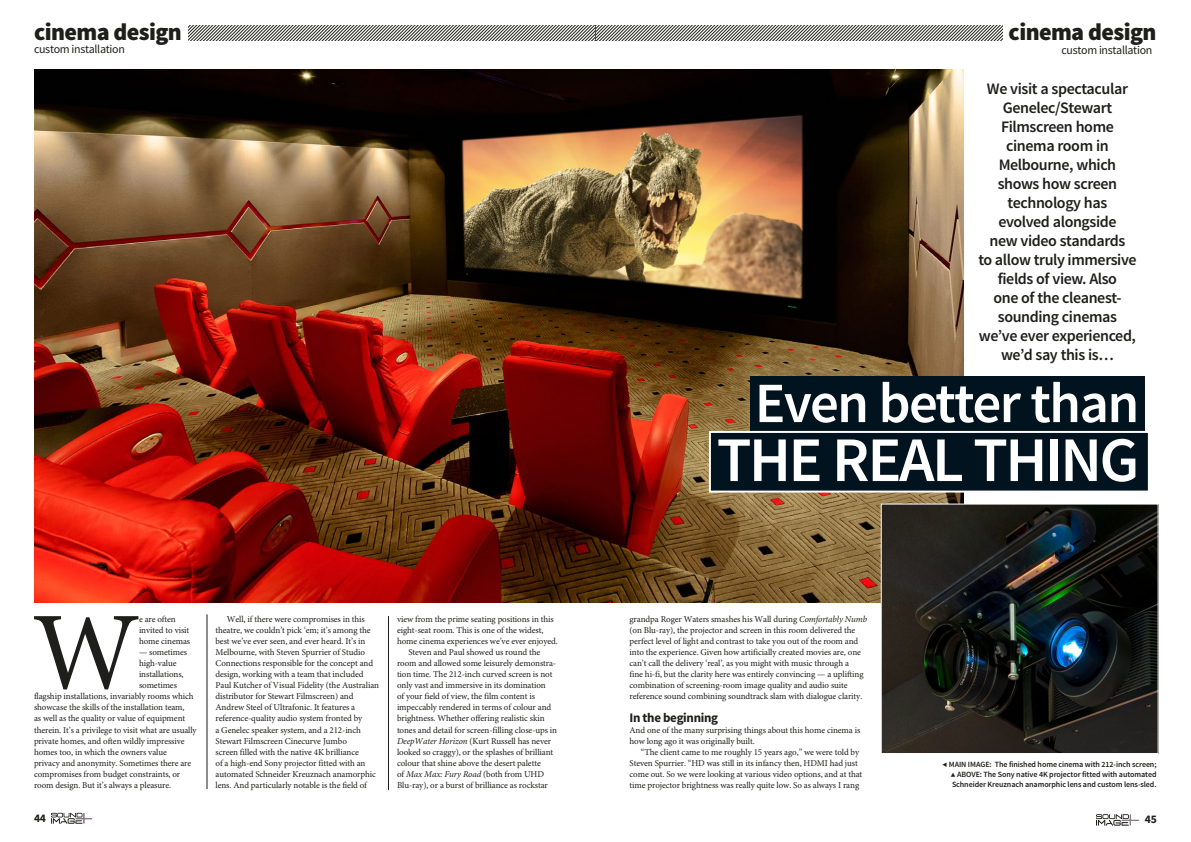
<style>
.page{position:relative;width:1191px;height:842px;background:#fff}
.page>*{position:absolute;margin:0;border:0;box-sizing:border-box;transform-origin:0 0}
.t1{font:111px "Minion Pro";color:#1e1e1c}
.t2{font:600 63.5px "Source Sans Pro";letter-spacing:-.04em;color:#fff}
.t3{font:600 57px "Source Sans Pro";letter-spacing:-.03em;color:#fff}
.t4{font:900 24px "Source Sans Pro";letter-spacing:-.025em;color:#1e1e1c}
.t5{font:600 16px/19px "Source Sans Pro";letter-spacing:-.025em;color:#1e1e1c;text-align:center}
.t6{font:700 13px "Source Sans Pro";letter-spacing:-.025em;color:#1e1e1c}
.t7{font:11.9px "Source Sans Pro";letter-spacing:-.025em;color:#1e1e1c}
.t8{font:700 11.6px "Source Sans Pro";color:#1e1e1c}
.t9{font:9px/11.1px "Minion Pro";letter-spacing:-.01em;color:#1e1e1c}
.t10{font:italic 9px "Minion Pro";letter-spacing:-.01em;color:#1e1e1c}
.t11{font:600 8px/10px "Source Sans Pro";letter-spacing:-.01em;color:#1e1e1c}
.s1{font-style:italic}
.s2{font-style:normal}
</style>
<div class="page">
<img style="left:34px;top:69px;width:930px;height:533px">
<svg style="left:1096px;top:814px;width:42px;height:12px"></svg>
<svg style="left:51px;top:813px;width:41px;height:11px"></svg>
<hr style="left:207px;top:614px;width:1px;height:175px;background:#1e1e1c">
<div style="left:750px;top:376px;width:394px;height:58px;background:#00131e"></div>
<div style="left:709px;top:431px;width:440px;height:62px;background:#00131e;border:2px solid #fff"></div>
<svg style="left:189px;top:25px;width:813px;height:16px"></svg>
<img style="left:882px;top:506px;width:274px;height:246px">
<div style="left:880px;top:504px;width:278px;height:250px;border:1px solid #fff"></div>
<hr style="left:388px;top:616px;width:1px;height:174px;background:#1e1e1c">
<h3 class="t4" style="left:34px;top:17px;width:149px">cinema design</h3>
<h3 class="t7" style="left:34px;top:42px;width:92px">custom installation</h3>
<h1 class="t1" style="left:32px;top:578px;width:109px">W</h1>
<p class="t9" style="left:139px;top:614px;width:53px">e are often invited to visit home cinemas</p>
<p class="t9" style="left:139px;top:647px;width:50px">— sometimes</p>
<p class="t9" style="left:139px;top:658px;width:39px">high-value</p>
<p class="t9" style="left:139px;top:669px;width:46px">installations,</p>
<p class="t9" style="left:139px;top:680px;width:40px">sometimes</p>
<p class="t9" style="left:34px;top:691px;width:161px">flagship installations, invariably rooms which</p>
<p class="t9" style="left:34px;top:702px;width:152px">showcase the skills of the installation team,</p>
<p class="t9" style="left:34px;top:713px;width:153px">as well as the quality or value of equipment</p>
<p class="t9" style="left:34px;top:724px;width:164px">therein. It’s a privilege to visit what are usually</p>
<p class="t9" style="left:34px;top:735px;width:152px">private homes, and often wildly impressive</p>
<p class="t9" style="left:34px;top:746px;width:134px">homes too, in which the owners value</p>
<p class="t9" style="left:34px;top:757px;width:159px">privacy and anonymity. Sometimes there are</p>
<p class="t9" style="left:34px;top:768px;width:148px">compromises from budget constraints, or</p>
<p class="t9" style="left:34px;top:779px;width:139px">room design. But it’s always a pleasure.</p>
<p class="t9" style="left:215px;top:614px;width:165px;text-indent:11px">Well, if there were compromises in this theatre, we couldn’t pick ‘em; it’s among the best we’ve ever seen, and ever heard. It’s in Melbourne, with Steven Spurrier of Studio Connections responsible for the concept and design, working with a team that included Paul Kutcher of Visual Fidelity (the Australian distributor for Stewart Filmscreen) and Andrew Steel of Ultrafonic. It features a reference-quality audio system fronted by<br>a Genelec speaker system, and a 212-inch Stewart Filmscreen Cinecurve Jumbo<br>screen filled with the native 4K brilliance<br>of a high-end Sony projector fitted with an automated Schneider Kreuznach anamorphic lens. And particularly notable is the field of</p>
<p class="t9" style="left:397px;top:614px;width:158px">view from the prime seating positions in this</p>
<p class="t9" style="left:397px;top:625px;width:148px">eight-seat room. This is one of the widest,</p>
<p class="t9" style="left:397px;top:636px;width:162px">home cinema experiences we’ve ever enjoyed.</p>
<p class="t9" style="left:408px;top:647px;width:133px">Steven and Paul showed us round the</p>
<p class="t9" style="left:397px;top:658px;width:161px">room and allowed some leisurely demonstra-</p>
<p class="t9" style="left:397px;top:669px;width:157px">tion time. The 212-inch curved screen is not</p>
<p class="t9" style="left:397px;top:680px;width:150px">only vast and immersive in its domination</p>
<p class="t9" style="left:397px;top:691px;width:139px">of your field of view, the film content is</p>
<p class="t9" style="left:397px;top:702px;width:156px">impeccably rendered in terms of colour and</p>
<p class="t9" style="left:397px;top:713px;width:149px">brightness. Whether offering realistic skin</p>
<p class="t9" style="left:397px;top:724px;width:162px">tones and detail for screen-filling close-ups in</p>
<p class="t9" style="left:397px;top:735px;width:156px"><span class="s1">DeepWater Horizon</span> (Kurt Russell has never</p>
<p class="t9" style="left:397px;top:746px;width:158px">looked so craggy), or the splashes of brilliant</p>
<p class="t9" style="left:397px;top:757px;width:145px">colour that shine above the desert palette</p>
<p class="t10" style="left:397px;top:768px;width:149px"><span class="s2">of</span> Max Max: Fury Road <span class="s2">(both from UHD</span></p>
<p class="t9" style="left:397px;top:779px;width:152px">Blu-ray), or a burst of brilliance as rockstar</p>
<h3 class="t4" style="left:1008px;top:17px;width:149px">cinema design</h3>
<h3 class="t7" style="left:1061px;top:43px;width:92px">custom installation</h3>
<p class="t5" style="left:978px;top:80px;width:160px">We visit a spectacular<br>Genelec/Stewart<br>Filmscreen home cinema room in<br>Melbourne, which shows how screen technology has<br>evolved alongside<br>new video standards<br>to allow truly immersive fields of view. Also<br>one of the cleanest&shy;sounding cinemas we’ve ever experienced, we’d say this is…</p>
<h3 class="t3" style="left:755px;top:367px;width:386px">Even better than</h3>
<h2 class="t2" style="left:716px;top:420px;width:424px">THE REAL THING</h2>
<p class="t9" style="left:629px;top:613px;width:239px">grandpa Roger Waters smashes his Wall during <span class="s1">Comfortably Numb </span>(on Blu-ray), the projector and screen in this room delivered the perfect level of light and contrast to take you out of the room and into the experience. Given how artificially created movies are, one can’t call the delivery ‘real’, as you might with music through a<br>fine hi-fi, but the clarity here was entirely convincing — a uplifting combination of screening-room image quality and audio suite reference sound combining soundtrack slam with dialogue clarity.</p>
<h3 class="t6" style="left:629px;top:709px;width:90px">In the beginning</h3>
<p class="t9" style="left:629px;top:724px;width:232px">And one of the many surprising things about this home cinema is how long ago it was originally built.</p>
<p class="t9" style="left:629px;top:746px;width:234px;text-indent:11px">“The client came to me roughly 15 years ago,” we were told by Steven Spurrier. “HD was still in its infancy then, HDMI had just come out. So we were looking at various video options, and at that time projector brightness was really quite low. So as always I rang</p>
<p class="t11" style="left:942px;top:759px;width:215px">◀ MAIN IMAGE: The finished home cinema with 212-inch screen;</p>
<p class="t11" style="left:951px;top:769px;width:207px">▲ ABOVE: The Sony native 4K projector fitted with automated<br>Schneider Kreuznach anamorphic lens and custom lens-sled.</p>
<p class="t8" style="left:34px;top:811px;width:14px">44</p>
<p class="t8" style="left:1144px;top:812px;width:14px">45</p>
</div>
